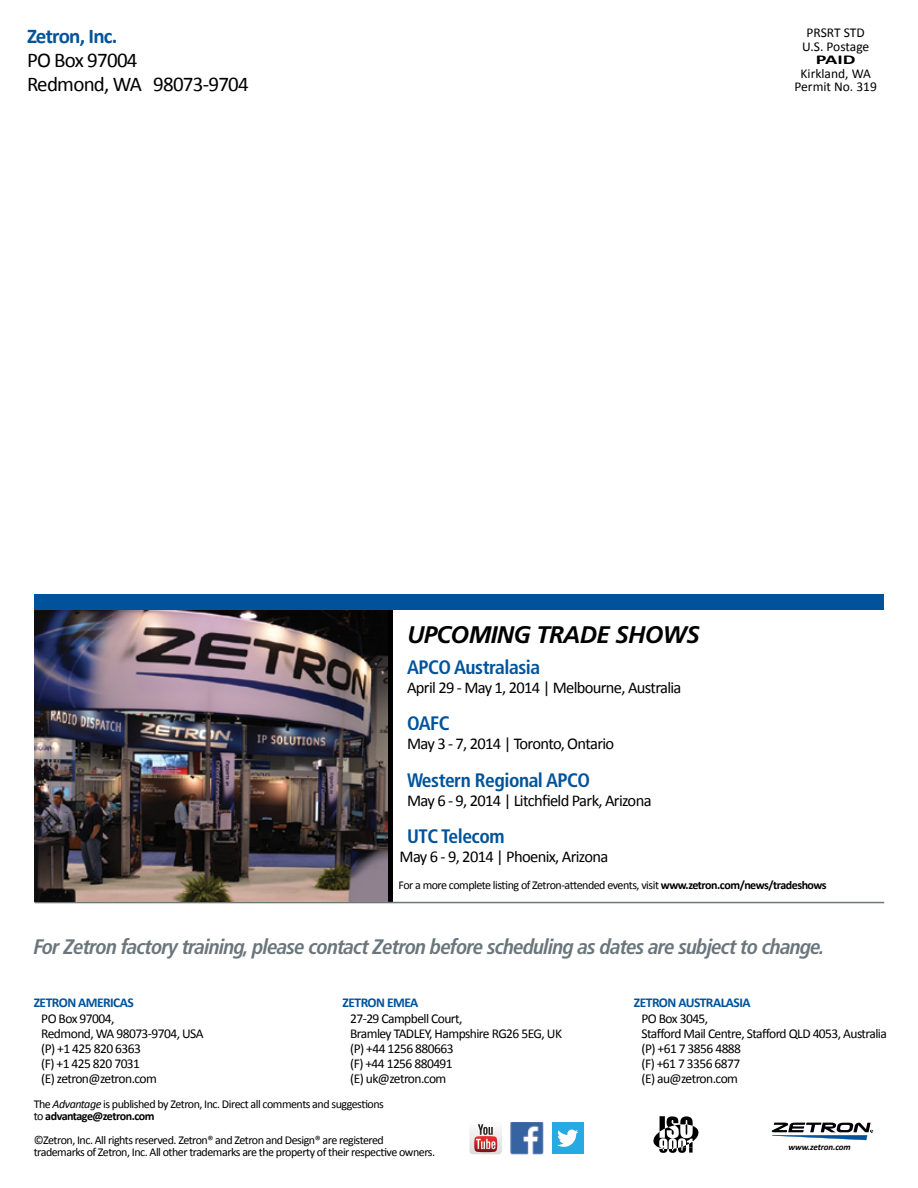
<style>
.page{position:relative;width:918px;height:1188px;background:#fff}
.page>*{position:absolute;margin:0;border:0;box-sizing:border-box;transform-origin:0 0}
.t1{font:italic 700 24px "Frutiger LT Std";letter-spacing:-.025em;color:#000}
.t2{font:italic 700 condensed 21px "Frutiger LT Pro";letter-spacing:-.04em;color:#6b767c}
.t3{font:21px/24px "Calibri";letter-spacing:-.035em;color:#000}
.t4{font:700 21px "Calibri";letter-spacing:-.035em;color:#00539b}
.t5{font:700 condensed 19.5px "Frutiger LT Std";letter-spacing:-.025em;color:#00539b}
.t6{font:16.5px "Calibri";letter-spacing:-.04em;color:#000}
.t7{font:13.5px/15px "Calibri";letter-spacing:-.04em;color:#000}
.t8{font:700 13.5px "Calibri";letter-spacing:-.04em;color:#00539b}
.t9{font:13.5px/13.5px "Calibri";color:#000;text-align:center}
.t10{font:13.5px/13.5px "Calibri";letter-spacing:-.005em;color:#000;text-align:center}
.t11{font:700 13.5px "Calibri";color:#000;scale:1.5 1}
.t12{font:12px/12px "Calibri";letter-spacing:-.04em;color:#000}
.t13{font:italic 700 9px "Calibri";letter-spacing:-.015em;color:#000}
.s1{font-weight:700}
.s2{font-style:italic}
</style>
<div class="page">
<div style="left:388px;top:598px;width:5px;height:304px;background:#000"></div>
<svg style="left:653px;top:1116px;width:45px;height:37px"></svg>
<svg style="left:772px;top:1123px;width:101px;height:17px"></svg>
<hr style="left:34px;top:902px;width:850px;height:1px;background:#6b767c">
<div style="left:552px;top:1122px;width:32px;height:32px;background:#27aae1"></div>
<svg style="left:557px;top:1130px;width:21px;height:17px"></svg>
<img style="left:511px;top:1122px;width:32px;height:32px">
<svg style="left:470px;top:1124px;width:32px;height:30px"></svg>
<img style="left:34px;top:609px;width:354px;height:293px">
<div style="left:34px;top:594px;width:850px;height:15px;background:#00539b"></div>
<h2 class="t4" style="left:27px;top:23px;width:92px">Zetron, Inc.</h2>
<h2 class="t3" style="left:27px;top:47px;width:223px">PO Box 97004<br>Redmond, WA 98073-9704</h2>
<p class="t10" style="left:802px;top:25px;width:69px">PRSRT STD<br>U.S. Postage</p>
<p class="t11" style="left:816px;top:51px;width:28px">PAID</p>
<p class="t9" style="left:795px;top:66px;width:84px">Kirkland, WA<br>Permit No. 319</p>
<h1 class="t1" style="left:407px;top:620px;width:294px">UPCOMING TRADE SHOWS</h1>
<h3 class="t5" style="left:407px;top:656px;width:135px">APCO Australasia</h3>
<h3 class="t6" style="left:407px;top:678px;width:276px">April 29 - May 1, 2014 | Melbourne, Australia</h3>
<h3 class="t5" style="left:407px;top:712px;width:44px">OAFC</h3>
<h3 class="t6" style="left:407px;top:733px;width:209px">May 3 - 7, 2014 | Toronto, Ontario</h3>
<h3 class="t5" style="left:407px;top:768px;width:185px">Western Regional APCO</h3>
<h3 class="t6" style="left:407px;top:790px;width:246px">May 6 - 9, 2014 | Litchfield Park, Arizona</h3>
<h3 class="t5" style="left:407px;top:825px;width:99px">UTC Telecom</h3>
<h3 class="t6" style="left:400px;top:846px;width:210px">May 6 - 9, 2014 | Phoenix, Arizona</h3>
<p class="t12" style="left:399px;top:879px;width:430px">For a more complete listing of Zetron-attended events, visit <span class="s1">www.zetron.com/news/tradeshows</span></p>
<h2 class="t2" style="left:34px;top:935px;width:793px">For Zetron factory training, please contact Zetron before scheduling as dates are subject to change.</h2>
<p class="t8" style="left:34px;top:994px;width:102px">ZETRON AMERICAS</p>
<p class="t7" style="left:41px;top:1010px;width:164px">PO Box 97004,<br>Redmond, WA 98073-9704, USA (P) +1 425 820 6363<br>(F) +1 425 820 7031<br>(E) zetron@zetron.com</p>
<p class="t8" style="left:343px;top:994px;width:77px">ZETRON EMEA</p>
<p class="t7" style="left:350px;top:1010px;width:213px">27-29 Campbell Court,<br>Bramley TADLEY, Hampshire RG26 5EG, UK (P) +44 1256 880663<br>(F) +44 1256 880491<br>(E) uk@zetron.com</p>
<p class="t8" style="left:634px;top:994px;width:118px">ZETRON AUSTRALASIA</p>
<p class="t7" style="left:641px;top:1010px;width:247px">PO Box 3045,<br>Stafford Mail Centre, Stafford QLD 4053, Australia (P) +61 7 3856 4888<br>(F) +61 7 3356 6877<br>(E) au@zetron.com</p>
<p class="t12" style="left:34px;top:1098px;width:352px">The <span class="s2">Advantage</span> is published by Zetron, Inc. Direct all comments and suggestions to <span class="s1">advantage@zetron.com</span></p>
<p class="t12" style="left:34px;top:1134px;width:403px">©Zetron, Inc. All rights reserved. Zetron® and Zetron and Design® are registered trademarks of Zetron, Inc. All other trademarks are the property of their respective owners.</p>
<p class="t13" style="left:789px;top:1141px;width:64px">www.zetron.com</p>
</div>
